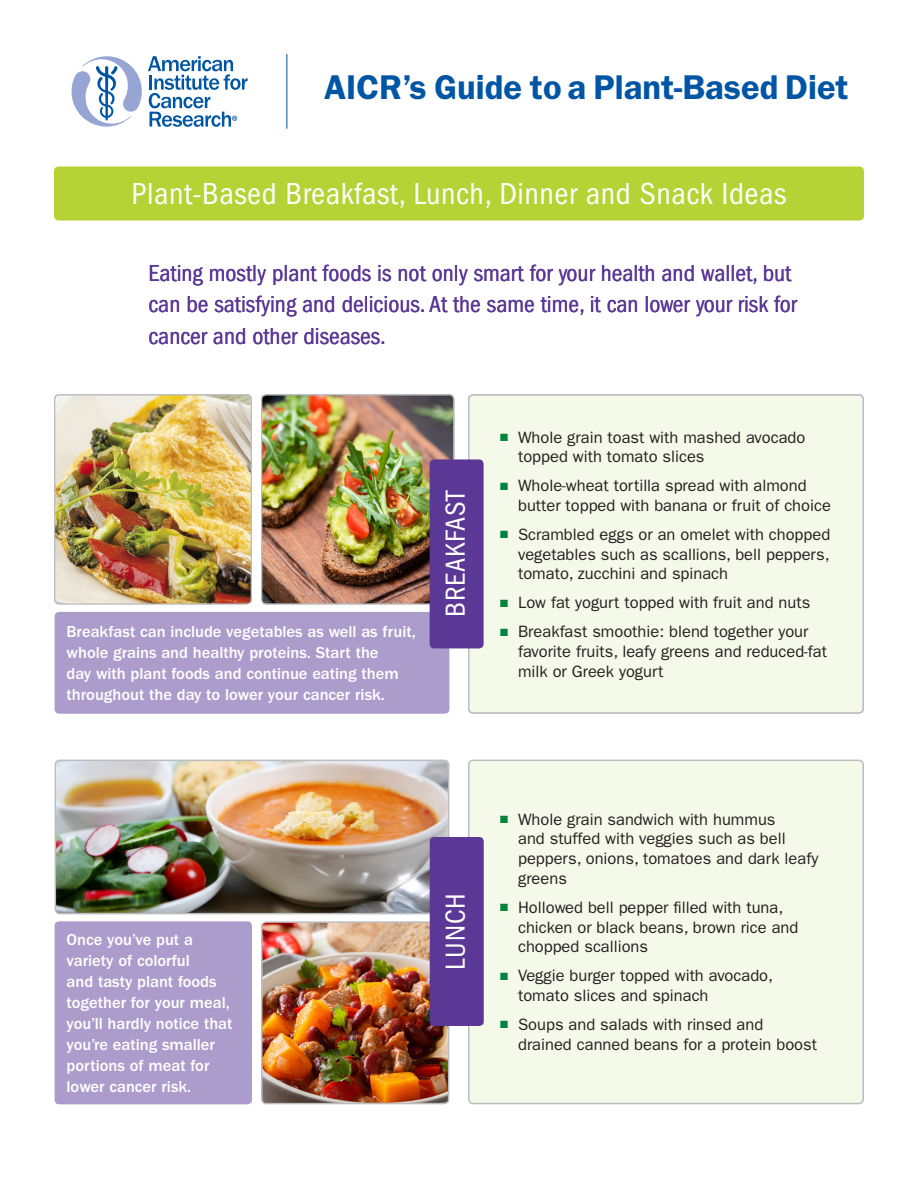
<style>
.page{position:relative;width:918px;height:1188px;background:#fff}
.page>*{position:absolute;margin:0;border:0;box-sizing:border-box;transform-origin:0 0}
.t1{font:600 34.5px "ITC Franklin Gothic Std";color:#0155a5}
.t2{font:condensed 31.5px "ITC Franklin Gothic Std";letter-spacing:.015em;color:#fff}
.t3{font:condensed 28.5px "ITC Franklin Gothic Std";letter-spacing:.03em;color:#fff}
.t4{font:condensed 24px/31.5px "ITC Franklin Gothic Std";color:#5b3896}
.t5{font:16.5px/19.8px "ITC Franklin Gothic Std";color:#231f20}
.t6{font:500 16.5px/21px "ITC Franklin Gothic Std";color:#fff}
.t7{font:10.5px "Zapf Dingbats ITC";color:#00833d}
.s1{color:#00833d}
</style>
<div class="page">
<svg style="left:71px;top:56px;width:177px;height:71px"></svg>
<hr style="left:286px;top:54px;width:1px;height:75px;background:#0152a1">
<div style="left:54px;top:166px;width:810px;height:54px;background:#b5d334;border-radius:4px"></div>
<div style="left:55px;top:921px;width:197px;height:183px;background:#ac9ccb;border-radius:4px"></div>
<img style="left:264px;top:924px;width:185px;height:180px">
<div style="left:261px;top:921px;width:188px;height:183px;border:2px solid #bcbdc0;border-radius:4px"></div>
<img style="left:55px;top:760px;width:394px;height:154px">
<div style="left:55px;top:760px;width:394px;height:154px;border:2px solid #bcbdc0;border-radius:4px"></div>
<div style="left:469px;top:760px;width:394px;height:344px;background:#f5f9e9;border-radius:4px"></div>
<div style="left:468px;top:760px;width:396px;height:344px;border:2px solid #bcbdc0;border-radius:4px"></div>
<div style="left:430px;top:837px;width:54px;height:189px;background:#5b3896;border-radius:4px"></div>
<div style="left:469px;top:395px;width:394px;height:318px;background:#f5f9e9;border-radius:4px"></div>
<div style="left:468px;top:394px;width:396px;height:320px;border:2px solid #bcbdc0;border-radius:4px"></div>
<img style="left:56px;top:396px;width:194px;height:207px">
<div style="left:54px;top:394px;width:198px;height:211px;border:1px solid #bcbdc0;border-radius:4px"></div>
<img style="left:263px;top:396px;width:190px;height:207px">
<div style="left:261px;top:394px;width:194px;height:211px;border:1px solid #bcbdc0;border-radius:4px"></div>
<div style="left:55px;top:612px;width:394px;height:102px;background:#ac9ccb;border-radius:4px"></div>
<div style="left:430px;top:459px;width:54px;height:189px;background:#5b3896;border-radius:4px"></div>
<h2 class="t1" style="left:324px;top:67px;width:526px">AICR’s Guide to a Plant-Based Diet</h2>
<p class="t2" style="left:132px;top:176px;width:656px">Plant-Based Breakfast, Lunch, Dinner and Snack Ideas</p>
<p class="t4" style="left:148px;top:258px;width:650px">Eating mostly plant foods is not only smart for your health and wallet, but can be satisfying and delicious. At the same time, it can lower your risk for cancer and other diseases.</p>
<p class="t6" style="left:67px;top:621px;width:351px">Breakfast can include vegetables as well as fruit, whole grains and healthy proteins. Start the<br>day with plant foods and continue eating them throughout the day to lower your cancer risk.</p>
<p class="t3" style="left:439px;top:617px;width:129px;rotate:-90deg">BREAKFAST</p>
<p class="t5" style="left:518px;top:427px;width:289px;text-indent:-18px"><span class="s1">■</span> Whole grain toast with mashed avocado topped with tomato slices</p>
<p class="t5" style="left:518px;top:476px;width:314px;text-indent:-18px"><span class="s1">■</span> Whole-wheat tortilla spread with almond butter topped with banana or fruit of choice</p>
<p class="t5" style="left:518px;top:524px;width:314px;text-align:justify;text-indent:-18px"><span class="s1">■</span> Scrambled eggs or an omelet with chopped vegetables such as scallions, bell peppers, tomato, zucchini and spinach</p>
<p class="t5" style="left:500px;top:593px;width:312px"><span class="s1">■</span> Low fat yogurt topped with fruit and nuts</p>
<p class="t5" style="left:518px;top:622px;width:310px;text-indent:-18px"><span class="s1">■</span> Breakfast smoothie: blend together your favorite fruits, leafy greens and reduced-fat milk or Greek yogurt</p>
<p class="t7" style="left:500px;top:431px;width:9px">■</p>
<p class="t7" style="left:500px;top:479px;width:9px">■</p>
<p class="t7" style="left:500px;top:528px;width:9px">■</p>
<p class="t7" style="left:500px;top:596px;width:9px">■</p>
<p class="t7" style="left:500px;top:625px;width:9px">■</p>
<p class="t5" style="left:747px;top:640px;width:83px">low-fat milk</p>
<p class="t5" style="left:518px;top:660px;width:112px">or Greek yogurt</p>
<p class="t6" style="left:67px;top:929px;width:167px">Once you’ve put a variety of colorful<br>and tasty plant foods together for your meal, you’ll hardly notice that you’re eating smaller portions of meat for lower cancer risk.</p>
<p class="t3" style="left:439px;top:970px;width:78px;rotate:-90deg">LUNCH</p>
<p class="t5" style="left:518px;top:809px;width:302px;text-indent:-18px"><span class="s1">■</span> Whole grain sandwich with hummus<br>and stuffed with veggies such as bell peppers, onions, tomatoes and dark leafy greens</p>
<p class="t5" style="left:518px;top:897px;width:282px;text-indent:-18px"><span class="s1">■</span> Hollowed bell pepper filled with tuna, chicken or black beans, brown rice and chopped scallions</p>
<p class="t5" style="left:518px;top:966px;width:257px;text-indent:-18px"><span class="s1">■</span> Veggie burger topped with avocado, tomato slices and spinach</p>
<p class="t5" style="left:518px;top:1014px;width:300px;text-indent:-18px"><span class="s1">■</span> Soups and salads with rinsed and drained canned beans for a protein boost</p>
</div>
